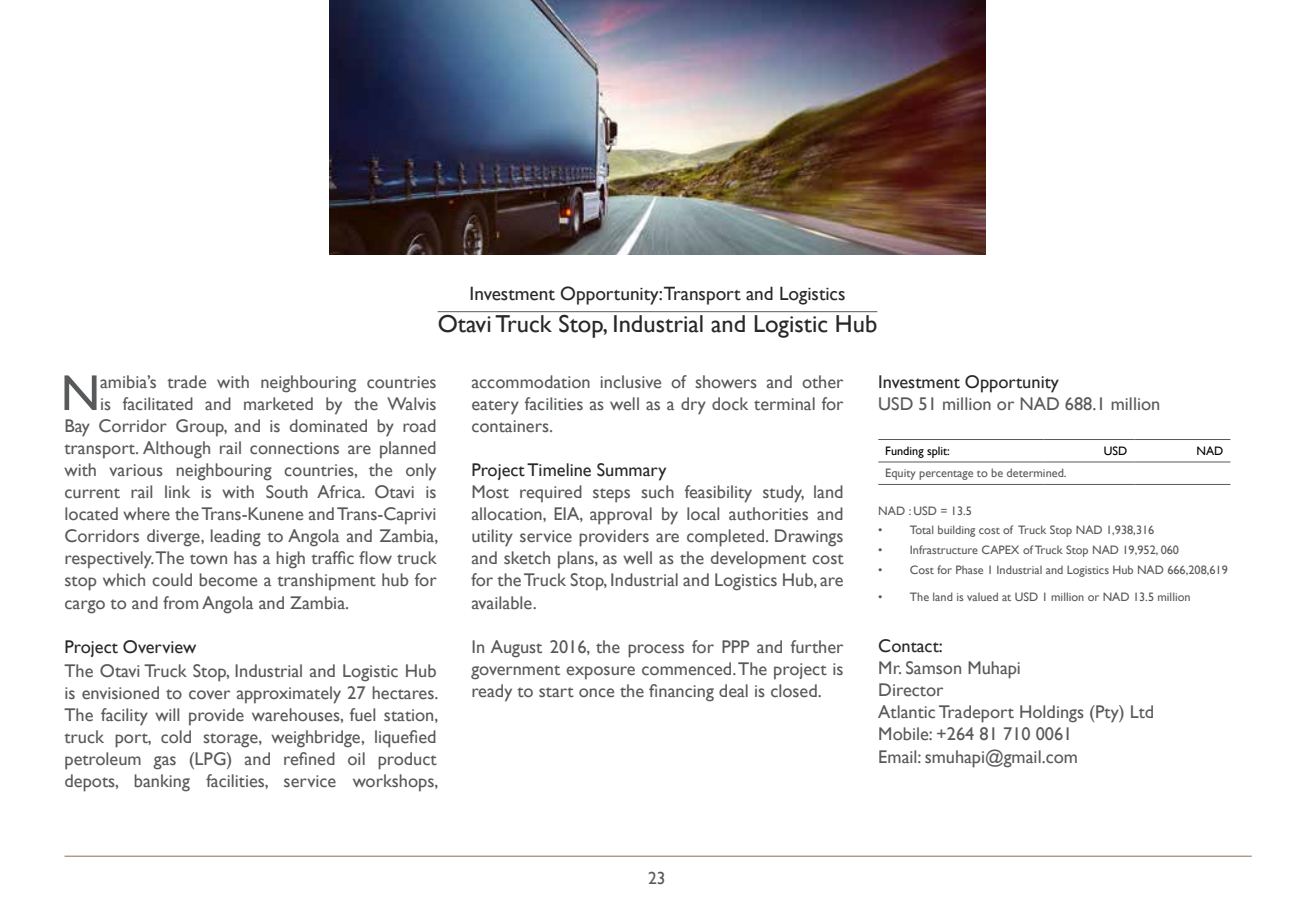
<style>
.page{position:relative;width:1315px;height:918px;background:#fff}
.page>*{position:absolute;margin:0;border:0;box-sizing:border-box;transform-origin:0 0}
.t1{font:50.75px "Gill Sans";color:#58595b}
.t2{font:24.5px "Gill Sans";color:#292829}
.t3{font:19.25px "Gill Sans";color:#292829}
.t4{font:18.38px/22.1px "Gill Sans";color:#58595b;text-align:justify}
.t5{font:18.38px "Gill Sans";color:#292829}
.t6{font:17.5px "Gill Sans";color:#58595b}
.t7{font:12.25px "Gill Sans";color:#58595b}
.t8{font:12.25px "Gill Sans";color:#000}
</style>
<div class="page">
<hr style="left:64px;top:856px;width:1187px;height:1px;background:#8d6f4b">
<img style="left:330px;top:0;width:655px;height:254px">
<hr style="left:438px;top:311px;width:439px;height:1px;background:#58595b">
<hr style="left:878px;top:439px;width:165px;height:1px;background:#58595b">
<hr style="left:1043px;top:439px;width:91px;height:1px;background:#58595b">
<hr style="left:1134px;top:439px;width:96px;height:1px;background:#58595b">
<hr style="left:878px;top:461px;width:165px;height:1px;background:#58595b">
<hr style="left:1043px;top:461px;width:91px;height:1px;background:#58595b">
<hr style="left:1134px;top:461px;width:96px;height:1px;background:#58595b">
<hr style="left:878px;top:484px;width:165px;height:1px;background:#58595b">
<hr style="left:1043px;top:484px;width:91px;height:1px;background:#58595b">
<hr style="left:1134px;top:484px;width:96px;height:1px;background:#58595b">
<p class="t3" style="left:469px;top:282px;width:377px">Investment Opportunity:Transport and Logistics</p>
<h2 class="t2" style="left:438px;top:309px;width:441px">Otavi Truck Stop, Industrial and Logistic Hub</h2>
<p class="t4" style="left:471px;top:371px;width:374px">accommodation inclusive of showers and other eatery facilities as well as a dry dock terminal for containers.</p>
<p class="t5" style="left:471px;top:459px;width:197px">Project Timeline Summary</p>
<p class="t4" style="left:471px;top:481px;width:374px">Most required steps such feasibility study, land allocation, EIA, approval by local authorities and utility service providers are completed. Drawings and sketch plans, as well as the development cost for the Truck Stop, Industrial and Logistics Hub, are available.</p>
<p class="t4" style="left:471px;top:636px;width:374px">In August 2016, the process for PPP and further government exposure commenced. The project is ready to start once the financing deal is closed.</p>
<p class="t5" style="left:878px;top:371px;width:182px">Investment Opportunity</p>
<p class="t4" style="left:878px;top:393px;width:284px">USD 51 million or NAD 688.1 million</p>
<p class="t8" style="left:885px;top:444px;width:66px">Funding split:</p>
<p class="t8" style="left:1104px;top:444px;width:25px">USD</p>
<p class="t8" style="left:1196px;top:444px;width:28px">NAD</p>
<p class="t7" style="left:885px;top:466px;width:183px">Equity percentage to be determined.</p>
<p class="t7" style="left:878px;top:503px;width:95px">NAD : USD = 13.5</p>
<p class="t7" style="left:878px;top:523px;width:277px">• Total building cost of Truck Stop NAD 1,938,316</p>
<p class="t7" style="left:878px;top:543px;width:302px">• Infrastructure CAPEX of Truck Stop NAD 19,952, 060</p>
<p class="t7" style="left:878px;top:562px;width:351px">• Cost for Phase 1 Industrial and Logistics Hub NAD 666,208,619</p>
<p class="t7" style="left:878px;top:589px;width:314px">• The land is valued at USD 1 million or NAD 13.5 million</p>
<p class="t5" style="left:878px;top:635px;width:66px">Contact:</p>
<p class="t4" style="left:878px;top:657px;width:277px;text-align:left">Mr. Samson Muhapi<br>Director<br>Atlantic Tradeport Holdings (Pty) Ltd<br>Mobile: +264 81 710 0061<br>Email: smuhapi@gmail.com</p>
<h1 class="t1" style="left:61px;top:363px;width:41px">N</h1>
<p class="t4" style="left:100px;top:371px;width:338px">amibia’s trade with neighbouring countries</p>
<p class="t4" style="left:100px;top:393px;width:338px">is facilitated and marketed by the Walvis</p>
<p class="t4" style="left:64px;top:415px;width:374px">Bay Corridor Group, and is dominated by road</p>
<p class="t4" style="left:64px;top:437px;width:374px">transport. Although rail connections are planned</p>
<p class="t4" style="left:64px;top:459px;width:374px">with various neighbouring countries, the only</p>
<p class="t4" style="left:64px;top:481px;width:374px">current rail link is with South Africa. Otavi is</p>
<p class="t4" style="left:64px;top:503px;width:374px">located where the Trans-Kunene and Trans-Caprivi</p>
<p class="t4" style="left:64px;top:525px;width:375px">Corridors diverge, leading to Angola and Zambia,</p>
<p class="t4" style="left:64px;top:547px;width:374px">respectively.The town has a high traffic flow truck</p>
<p class="t4" style="left:64px;top:569px;width:374px">stop which could become a transhipment hub for</p>
<p class="t4" style="left:64px;top:591px;width:286px">cargo to and from Angola and Zambia.</p>
<p class="t5" style="left:64px;top:636px;width:133px">Project Overview</p>
<p class="t4" style="left:64px;top:660px;width:375px">The Otavi Truck Stop, Industrial and Logistic Hub is envisioned to cover approximately 27 hectares.<br>The facility will provide warehouses, fuel station, truck port, cold storage, weighbridge, liquefied petroleum gas (LPG) and refined oil product depots, banking facilities, service workshops,</p>
<p class="t6" style="left:648px;top:868px;width:19px">23</p>
</div>
